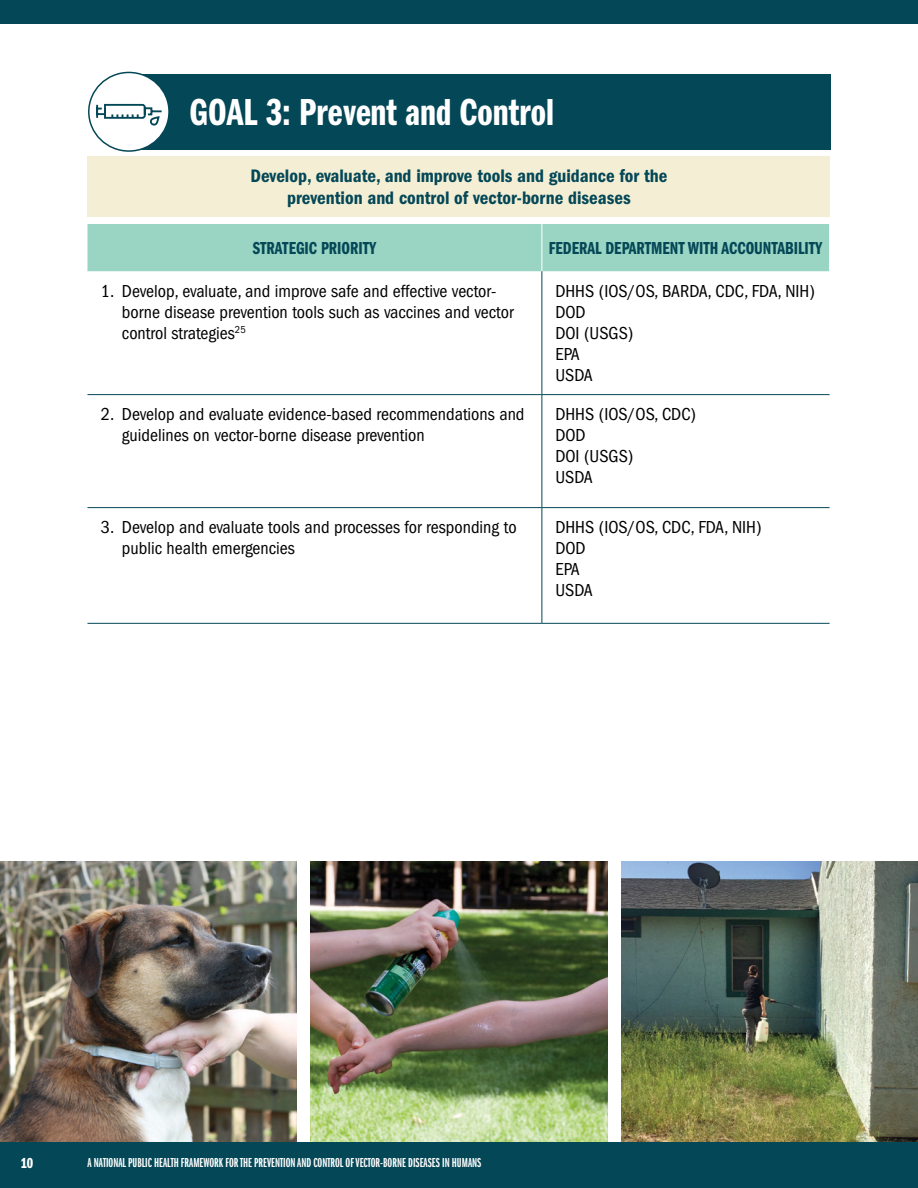
<style>
.page{position:relative;width:918px;height:1188px;background:#fff}
.page>*{position:absolute;margin:0;border:0;box-sizing:border-box;transform-origin:0 0}
.H2_goals{font:39px "ITC Franklin Gothic Std Dm Cp";color:#fff}
.Call-Out_Goal_Header{font:18.75px/22.5px "ITC Franklin Gothic Std Dm Cd";color:#044757;text-align:center}
.Table_Data{font:condensed 18px/21px "ITC Franklin Gothic Std";color:#000}
.Table_Header{font:18px "ITC Franklin Gothic Std Dm Cp";color:#044757}
.t1{font:15px "ITC Franklin Gothic Std Dm Cp";color:#fff}
.t2{font:13.5px "ITC Franklin Gothic Std Dm X Cp";color:#fff}
</style>
<div class="page">
<div style="left:0;top:1142px;width:918px;height:46px;background:#044757"></div>
<div style="left:0;top:0;width:918px;height:24px;background:#044757"></div>
<div style="left:129px;top:74px;width:701px;height:75px;background:#044757"></div>
<div style="left:89px;top:72px;width:80px;height:79px;background:#fff;border-radius:50%"></div>
<div style="left:88px;top:72px;width:82px;height:80px;border:2px solid #044757;border-radius:50%"></div>
<svg style="left:96px;top:103px;width:66px;height:23px"></svg>
<div style="left:88px;top:156px;width:742px;height:61px;background:#f4efd4"></div>
<div style="left:87px;top:224px;width:742px;height:47px;background:#9ad5c3"></div>
<hr style="left:542px;top:224px;width:1px;height:47px;background:#fff">
<hr style="left:542px;top:271px;width:1px;height:123px;background:#044757">
<hr style="left:87px;top:394px;width:455px;height:1px;background:#044757">
<hr style="left:542px;top:394px;width:288px;height:1px;background:#044757">
<hr style="left:542px;top:395px;width:1px;height:112px;background:#044757">
<hr style="left:87px;top:507px;width:455px;height:1px;background:#044757">
<hr style="left:542px;top:507px;width:288px;height:1px;background:#044757">
<hr style="left:542px;top:508px;width:1px;height:115px;background:#044757">
<hr style="left:87px;top:623px;width:455px;height:1px;background:#044757">
<hr style="left:542px;top:623px;width:288px;height:1px;background:#044757">
<img style="left:0;top:862px;width:297px;height:280px">
<img style="left:310px;top:862px;width:298px;height:280px">
<img style="left:621px;top:862px;width:297px;height:280px">
<p class="H2_goals" style="left:190px;top:91px;width:366px">GOAL 3: Prevent and Control</p>
<p class="Call-Out_Goal_Header" style="left:250px;top:164px;width:418px">Develop, evaluate, and improve tools and guidance for the prevention and control of vector-borne diseases</p>
<p class="Table_Header" style="left:253px;top:238px;width:125px">STRATEGIC PRIORITY</p>
<p class="Table_Header" style="left:549px;top:238px;width:275px">FEDERAL DEPARTMENT WITH ACCOUNTABILITY</p>
<p class="Table_Data" style="left:122px;top:281px;width:393px;text-indent:-21px">1. Develop, evaluate, and improve safe and effective vector&shy;borne disease prevention tools such as vaccines and vector control strategies<sup>25</sup></p>
<p class="Table_Data" style="left:555px;top:281px;width:261px">DHHS (IOS/OS, BARDA, CDC, FDA, NIH)</p>
<p class="Table_Data" style="left:555px;top:302px;width:32px">DOD</p>
<p class="Table_Data" style="left:555px;top:323px;width:80px">DOI (USGS)</p>
<p class="Table_Data" style="left:555px;top:344px;width:26px">EPA</p>
<p class="Table_Data" style="left:555px;top:365px;width:39px">USDA</p>
<p class="Table_Data" style="left:122px;top:404px;width:404px;text-indent:-21px">2. Develop and evaluate evidence-based recommendations and guidelines on vector-borne disease prevention</p>
<p class="Table_Data" style="left:555px;top:404px;width:142px">DHHS (IOS/OS, CDC)</p>
<p class="Table_Data" style="left:555px;top:425px;width:32px">DOD</p>
<p class="Table_Data" style="left:555px;top:446px;width:80px">DOI (USGS)</p>
<p class="Table_Data" style="left:555px;top:467px;width:39px">USDA</p>
<p class="Table_Data" style="left:122px;top:517px;width:396px;text-indent:-21px">3. Develop and evaluate tools and processes for responding to public health emergencies</p>
<p class="Table_Data" style="left:555px;top:517px;width:208px">DHHS (IOS/OS, CDC, FDA, NIH)</p>
<p class="Table_Data" style="left:555px;top:538px;width:32px">DOD</p>
<p class="Table_Data" style="left:555px;top:559px;width:26px">EPA</p>
<p class="Table_Data" style="left:555px;top:580px;width:39px">USDA</p>
<p class="t1" style="left:21px;top:1155px;width:14px">10</p>
<p class="t2" style="left:87px;top:1155px;width:395px">A NATIONAL PUBLIC HEALTH FRAMEWORK FOR THE PREVENTION AND CONTROL OF VECTOR-BORNE DISEASES IN HUMANS</p>
</div>
